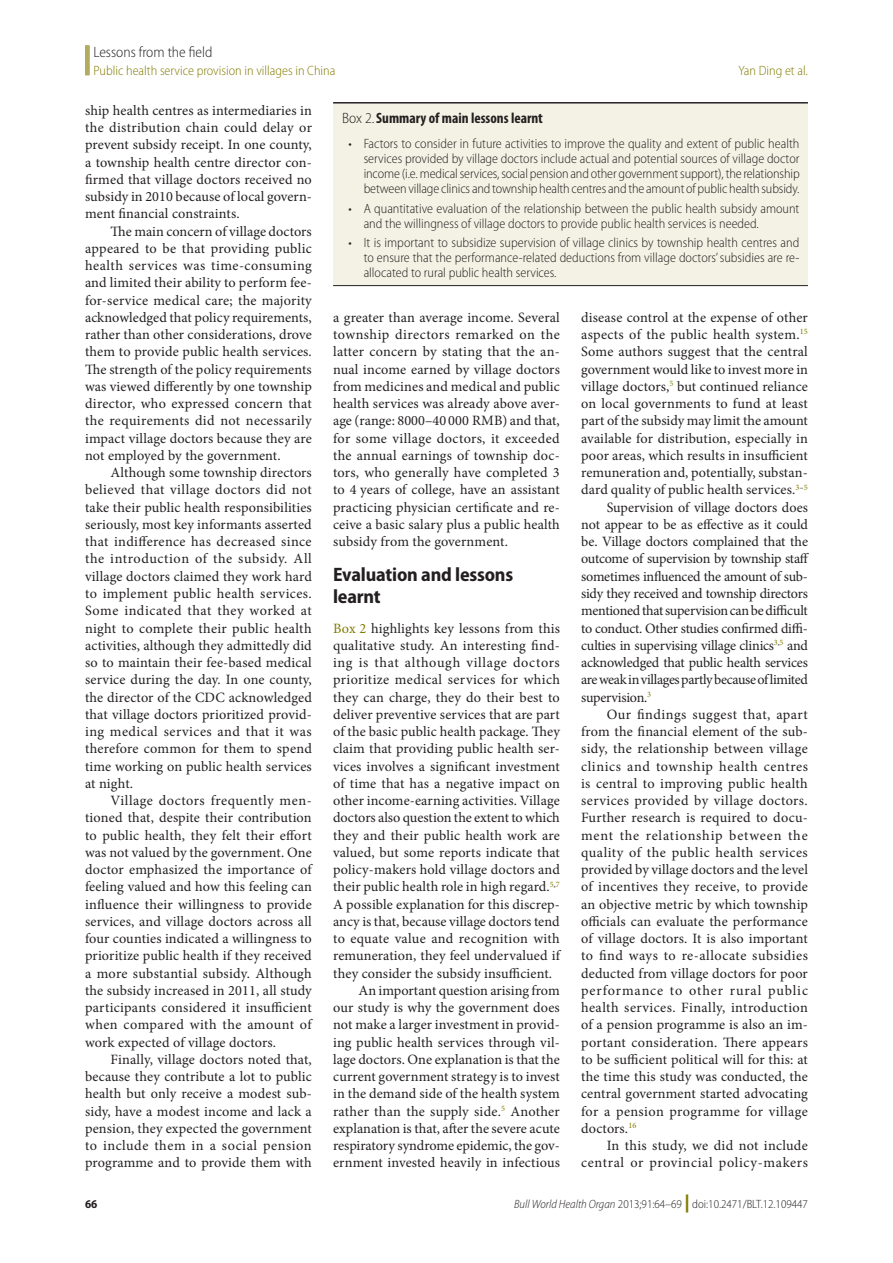
<style>
.page{position:relative;width:893px;height:1263px;background:#fff}
.page>*{position:absolute;margin:0;border:0;box-sizing:border-box;transform-origin:0 0}
.Head_1{font:700 semi-condensed 19.5px/22.5px "Myriad Pro";letter-spacing:-.01em;color:#231f20}
.t1{font:700 condensed 15px "Myriad Pro";color:#231f20}
.Section_Title{font:300 semi-condensed 15px "Myriad Pro";color:#231f20}
.Para_Ind{font:14.25px/17.2px "Minion Pro";letter-spacing:.01em;color:#231f20;text-align:justify}
.Para_No_Ind{font:14.25px/17.2px "Minion Pro";letter-spacing:.01em;color:#231f20;text-align:justify}
.Para_Ind-2{font:14.25px/17.2px "Minion Pro";letter-spacing:.035em;color:#231f20;text-align:right}
.t2{font:300 semi-condensed 13.5px/15px "Myriad Pro";color:#231f20;text-align:justify}
.RH_Outside{font:300 semi-condensed 13.5px "Myriad Pro";color:#827c00}
.RH_Inside{font:300 semi-condensed 13.5px "Myriad Pro";color:#827c00}
.t3{font:300 semi-condensed 12px "Myriad Pro";color:#231f20}
.t4{font:700 semi-condensed 12px "Myriad Pro";color:#231f20}
.s1{font-weight:300;font-stretch:semi-condensed}
.s2{color:#827c00}
.s3{font-style:italic}
.s4{font-weight:900;font-stretch:normal;font-size:18px;color:#827c00}
</style>
<div class="page">
<div style="left:85px;top:45px;width:5px;height:30px;background:#b2ac5f"></div>
<div style="left:333px;top:104px;width:474px;height:181px;background:#f3f2e4"></div>
<hr style="left:333px;top:102px;width:475px;height:2px;background:#231f20">
<hr style="left:333px;top:285px;width:475px;height:1px;background:#231f20">
<p class="Section_Title" style="left:94px;top:44px;width:120px">Lessons from the field</p>
<p class="RH_Outside" style="left:94px;top:63px;width:243px">Public health service provision in villages in China</p>
<p class="RH_Inside" style="left:738px;top:63px;width:71px">Yan Ding et al.</p>
<p class="Para_No_Ind" style="left:85px;top:102px;width:228px">ship health centres as intermediaries in the distribution chain could delay or prevent subsidy receipt. In one county, a township health centre director con&shy;firmed that village doctors received no subsidy in 2010 because of local govern&shy;ment financial constraints.</p>
<p class="Para_Ind" style="left:85px;top:223px;width:228px;text-indent:26px">The main concern of village doctors appeared to be that providing public health services was time-consuming and limited their ability to perform fee&shy;for-service medical care; the majority acknowledged that policy requirements, rather than other considerations, drove them to provide public health services.<br>The strength of the policy requirements was viewed differently by one township director, who expressed concern that the requirements did not necessarily impact village doctors because they are not employed by the government.</p>
<p class="Para_Ind" style="left:85px;top:464px;width:228px;text-indent:26px">Although some township directors believed that village doctors did not take their public health responsibilities seriously, most key informants asserted that indifference has decreased since the introduction of the subsidy. All village doctors claimed they work hard to implement public health services.<br>Some indicated that they worked at night to complete their public health activities, although they admittedly did so to maintain their fee-based medical service during the day. In one county, the director of the CDC acknowledged that village doctors prioritized provid&shy;ing medical services and that it was therefore common for them to spend time working on public health services at night.</p>
<p class="Para_Ind" style="left:85px;top:792px;width:228px;text-indent:26px">Village doctors frequently men&shy;tioned that, despite their contribution to public health, they felt their effort was not valued by the government. One doctor emphasized the importance of feeling valued and how this feeling can influence their willingness to provide services, and village doctors across all four counties indicated a willingness to prioritize public health if they received a more substantial subsidy. Although the subsidy increased in 2011, all study participants considered it insufficient when compared with the amount of work expected of village doctors.</p>
<p class="Para_Ind" style="left:85px;top:1051px;width:228px;text-indent:26px">Finally, village doctors noted that, because they contribute a lot to public health but only receive a modest sub&shy;sidy, have a modest income and lack a pension, they expected the government to include them in a social pension programme and to provide them with</p>
<p class="t1" style="left:342px;top:109px;width:202px"><span class="s1">Box 2.</span>Summary of main lessons learnt</p>
<p class="t2" style="left:364px;top:137px;width:438px;text-indent:-15px">• Factors to consider in future activities to improve the quality and extent of public health services provided by village doctors include actual and potential sources of village doctor income (i.e. medical services, social pension and other government support), the relationship between village clinics and township health centres and the amount of public health subsidy.</p>
<p class="t2" style="left:364px;top:201px;width:437px;text-indent:-15px">• A quantitative evaluation of the relationship between the public health subsidy amount and the willingness of village doctors to provide public health services is needed.</p>
<p class="t2" style="left:364px;top:235px;width:437px;text-indent:-15px">• It is important to subsidize supervision of village clinics by township health centres and to ensure that the performance-related deductions from village doctors’ subsidies are re&shy;allocated to rural public health services.</p>
<p class="Para_Ind" style="left:333px;top:309px;width:228px">a greater than average income. Several township directors remarked on the latter concern by stating that the an&shy;nual income earned by village doctors from medicines and medical and public health services was already above aver&shy;age (range: 8000–40 000 RMB) and that, for some village doctors, it exceeded the annual earnings of township doc&shy;tors, who generally have completed 3 to 4 years of college, have an assistant practicing physician certificate and re&shy;ceive a basic salary plus a public health subsidy from the government.</p>
<p class="Head_1" style="left:333px;top:563px;width:182px">Evaluation and lessons learnt</p>
<p class="Para_No_Ind" style="left:333px;top:619px;width:228px"><span class="s2">Box 2</span> highlights key lessons from this qualitative study. An interesting find&shy;ing is that although village doctors prioritize medical services for which they can charge, they do their best to deliver preventive services that are part of the basic public health package. They claim that providing public health ser&shy;vices involves a significant investment of time that has a negative impact on other income-earning activities. Village doctors also question the extent to which they and their public health work are valued, but some reports indicate that policy-makers hold village doctors and their public health role in high regard.<sup>5</sup><sup>,</sup><sup>7<br></sup>A possible explanation for this discrep&shy;ancy is that, because village doctors tend to equate value and recognition with remuneration, they feel undervalued if they consider the subsidy insufficient.</p>
<p class="Para_Ind" style="left:333px;top:982px;width:228px;text-indent:26px">An important question arising from our study is why the government does not make a larger investment in provid&shy;ing public health services through vil&shy;lage doctors. One explanation is that the current government strategy is to invest in the demand side of the health system rather than the supply side.<sup>5</sup> Another explanation is that, after the severe acute respiratory syndrome epidemic, the gov&shy;ernment invested heavily in infectious</p>
<p class="Para_Ind" style="left:581px;top:309px;width:228px">disease control at the expense of other aspects of the public health system.<sup>15<br></sup>Some authors suggest that the central government would like to invest more in village doctors,<sup>5</sup> but continued reliance on local governments to fund at least part of the subsidy may limit the amount available for distribution, especially in poor areas, which results in insufficient remuneration and, potentially, substan&shy;dard quality of public health services.<sup>3</sup><sup>–</sup><sup>5</sup></p>
<p class="Para_Ind" style="left:581px;top:499px;width:230px;text-indent:26px">Supervision of village doctors does not appear to be as effective as it could be. Village doctors complained that the outcome of supervision by township staff sometimes influenced the amount of sub&shy;sidy they received and township directors mentioned that supervision can be difficult to conduct. Other studies confirmed diffi&shy;culties in supervising village clinics<sup>3</sup><sup>,</sup><sup>5</sup> and acknowledged that public health services are weak in villages partly because of limited supervision.<sup>3</sup></p>
<p class="Para_Ind" style="left:581px;top:706px;width:228px;text-indent:26px">Our findings suggest that, apart from the financial element of the sub&shy;sidy, the relationship between village clinics and township health centres is central to improving public health services provided by village doctors.<br>Further research is required to docu&shy;ment the relationship between the quality of the public health services provided by village doctors and the level of incentives they receive, to provide an objective metric by which township officials can evaluate the performance of village doctors. It is also important to find ways to re-allocate subsidies deducted from village doctors for poor performance to other rural public health services. Finally, introduction of a pension programme is also an im&shy;portant consideration. There appears to be sufficient political will for this: at the time this study was conducted, the central government started advocating for a pension programme for village doctors.<sup>16</sup></p>
<p class="Para_Ind-2" style="left:581px;top:1137px;width:228px">In this study, we did not include central or provincial policy-makers</p>
<p class="t4" style="left:85px;top:1197px;width:14px">66</p>
<p class="t3" style="left:514px;top:1198px;width:295px"><span class="s3">Bull World Health Organ</span> 2013;91:64–69 <span class="s4">|</span> doi:10.2471/BLT.12.109447</p>
</div>
